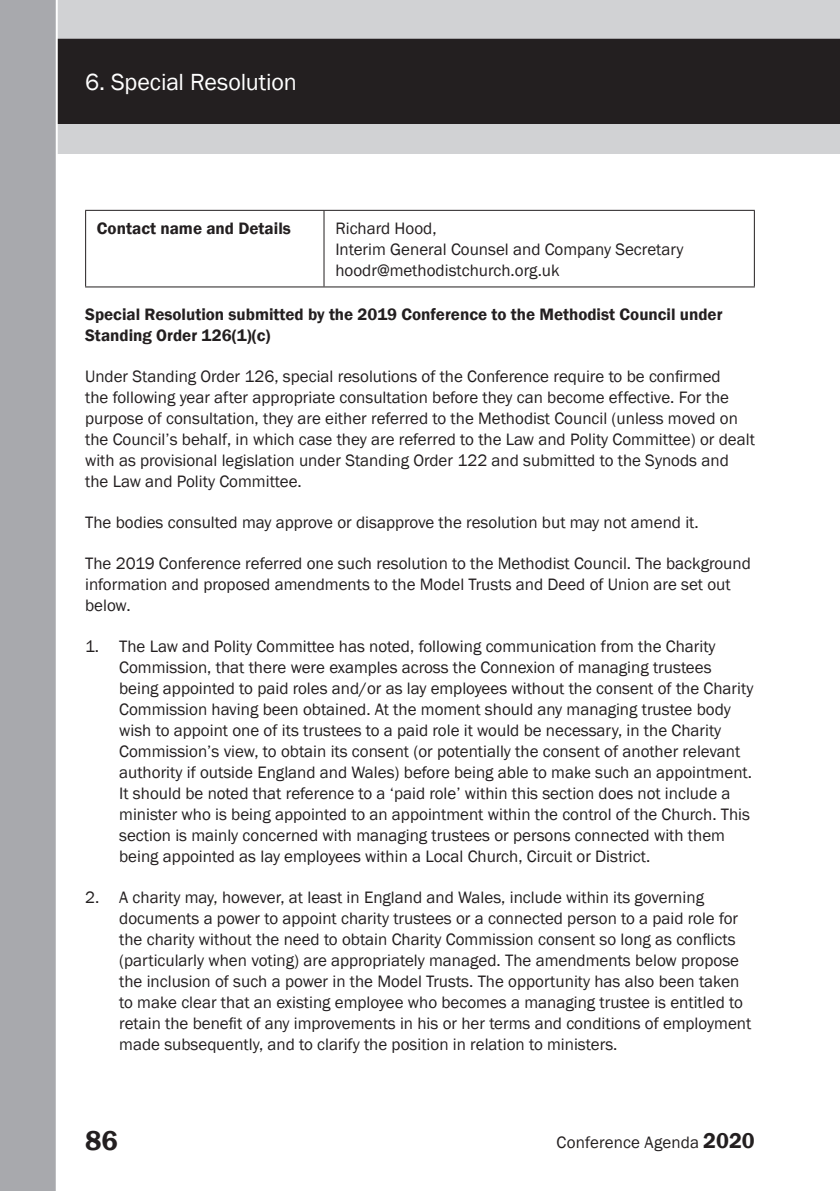
<style>
.page{position:relative;width:840px;height:1191px;background:#fff}
.page>*{position:absolute;margin:0;border:0;box-sizing:border-box;transform-origin:0 0}
.t1{font:600 28px "Franklin Gothic";color:#231f20}
.t2{font:24px "Franklin Gothic";letter-spacing:-.005em;color:#fff}
.t3{font:17px/21px "Franklin Gothic";color:#231f20}
.Heading_2{font:600 17px/21px "Franklin Gothic";color:#231f20}
.s1{font-weight:600;font-size:22px}
</style>
<div class="page">
<div style="left:0;top:0;width:839px;height:154px;background:#d1d2d4"></div>
<div style="left:58px;top:39px;width:781px;height:85px;background:#231f20"></div>
<div style="left:0;top:0;width:58px;height:1191px;background:#a8a9ad"></div>
<hr style="left:85px;top:210px;width:239px;height:1px;background:#231f20">
<hr style="left:85px;top:211px;width:1px;height:75px;background:#231f20">
<hr style="left:324px;top:210px;width:430px;height:1px;background:#231f20">
<hr style="left:323px;top:211px;width:1px;height:75px;background:#231f20">
<hr style="left:753px;top:211px;width:1px;height:75px;background:#231f20">
<hr style="left:85px;top:286px;width:239px;height:1px;background:#231f20">
<hr style="left:324px;top:286px;width:430px;height:1px;background:#231f20">
<h2 class="t2" style="left:85px;top:67px;width:213px">6. Special Resolution</h2>
<p class="Heading_2" style="left:97px;top:218px;width:195px">Contact name and Details</p>
<p class="t3" style="left:335px;top:218px;width:349px">Richard Hood,<br>Interim General Counsel and Company Secretary hoodr@methodistchurch.org.uk</p>
<p class="Heading_2" style="left:85px;top:304px;width:638px">Special Resolution submitted by the 2019 Conference to the Methodist Council under<br>Standing Order 126(1)(c)</p>
<p class="t3" style="left:85px;top:366px;width:671px">Under Standing Order 126, special resolutions of the Conference require to be confirmed<br>the following year after appropriate consultation before they can become effective. For the purpose of consultation, they are either referred to the Methodist Council (unless moved on the Council’s behalf, in which case they are referred to the Law and Polity Committee) or dealt with as provisional legislation under Standing Order 122 and submitted to the Synods and the Law and Polity Committee.</p>
<p class="t3" style="left:85px;top:512px;width:614px">The bodies consulted may approve or disapprove the resolution but may not amend it.</p>
<p class="t3" style="left:85px;top:553px;width:667px">The 2019 Conference referred one such resolution to the Methodist Council. The background information and proposed amendments to the Model Trusts and Deed of Union are set out below.</p>
<p class="t3" style="left:119px;top:636px;width:635px;text-indent:-34px">1. The Law and Polity Committee has noted, following communication from the Charity Commission, that there were examples across the Connexion of managing trustees being appointed to paid roles and/or as lay employees without the consent of the Charity Commission having been obtained. At the moment should any managing trustee body wish to appoint one of its trustees to a paid role it would be necessary, in the Charity Commission’s view, to obtain its consent (or potentially the consent of another relevant authority if outside England and Wales) before being able to make such an appointment.<br>It should be noted that reference to a ‘paid role’ within this section does not include a minister who is being appointed to an appointment within the control of the Church. This section is mainly concerned with managing trustees or persons connected with them being appointed as lay employees within a Local Church, Circuit or District.</p>
<p class="t3" style="left:119px;top:887px;width:633px;text-indent:-34px">2. A charity may, however, at least in England and Wales, include within its governing documents a power to appoint charity trustees or a connected person to a paid role for the charity without the need to obtain Charity Commission consent so long as conflicts (particularly when voting) are appropriately managed. The amendments below propose the inclusion of such a power in the Model Trusts. The opportunity has also been taken to make clear that an existing employee who becomes a managing trustee is entitled to retain the benefit of any improvements in his or her terms and conditions of employment made subsequently, and to clarify the position in relation to ministers.</p>
<h1 class="t1" style="left:85px;top:1123px;width:34px">86</h1>
<p class="t3" style="left:556px;top:1131px;width:200px">Conference Agenda <span class="s1">2020</span></p>
</div>
